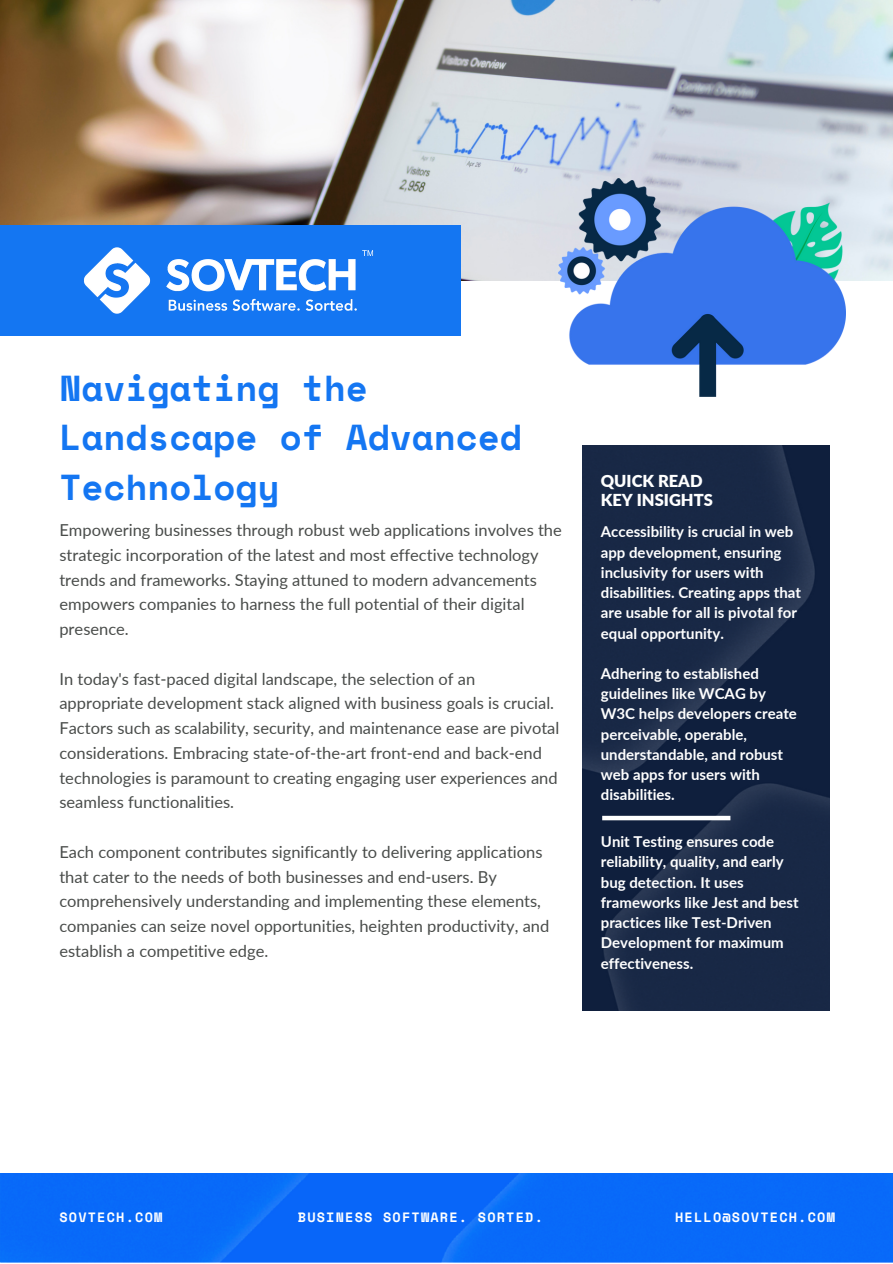
<style>
.page{position:relative;width:893px;height:1264px;background:#fff}
.page>*{position:absolute;margin:0;border:0;box-sizing:border-box;transform-origin:0 0}
.t1{font:700 36px/49.5px "Space Mono";color:#1476f2}
.t2{font:16.5px/24.8px "Lato";color:#494c4a}
.t3{font:900 16.5px "Lato";color:#fff}
.t4{font:700 15px/20.2px "Lato";color:#fff}
.t5{font:700 13.5px "Space Mono";letter-spacing:.09em;color:#fff}
</style>
<div class="page">
<img style="left:0;top:0;width:892px;height:280px">
<div style="left:0;top:225px;width:460px;height:110px;background:#1476f2"></div>
<img style="left:83px;top:247px;width:291px;height:67px">
<div style="left:0;top:1173px;width:892px;height:89px;background:#0869f9"></div>
<img style="left:558px;top:179px;width:287px;height:218px">
<img style="left:582px;top:445px;width:247px;height:565px">
<div style="left:602px;top:815px;width:128px;height:5px;background:#fff"></div>
<p class="t1" style="left:59px;top:362px;width:464px">Navigating the<br>Landscape of Advanced<br>Technology</p>
<p class="t2" style="left:59px;top:517px;width:504px">Empowering businesses through robust web applications involves the strategic incorporation of the latest and most effective technology trends and frameworks. Staying attuned to modern advancements empowers companies to harness the full potential of their digital presence.</p>
<p class="t2" style="left:59px;top:666px;width:501px">In today's fast-paced digital landscape, the selection of an appropriate development stack aligned with business goals is crucial.<br>Factors such as scalability, security, and maintenance ease are pivotal considerations. Embracing state-of-the-art front-end and back-end technologies is paramount to creating engaging user experiences and seamless functionalities.</p>
<p class="t2" style="left:59px;top:839px;width:491px">Each component contributes significantly to delivering applications that cater to the needs of both businesses and end-users. By comprehensively understanding and implementing these elements, companies can seize novel opportunities, heighten productivity, and establish a competitive edge.</p>
<p class="t3" style="left:600px;top:471px;width:103px">QUICK READ</p>
<p class="t3" style="left:600px;top:490px;width:113px">KEY INSIGHTS</p>
<p class="t4" style="left:600px;top:521px;width:202px">Accessibility is crucial in web app development, ensuring inclusivity for users with disabilities. Creating apps that are usable for all is pivotal for equal opportunity.</p>
<p class="t4" style="left:600px;top:663px;width:197px">Adhering to established guidelines like WCAG by<br>W3C helps developers create perceivable, operable, understandable, and robust web apps for users with disabilities.</p>
<p class="t4" style="left:600px;top:831px;width:199px">Unit Testing ensures code reliability, quality, and early bug detection. It uses frameworks like Jest and best practices like Test-Driven<br>Development for maximum effectiveness.</p>
<p class="t3" style="left:600px;top:473px;width:103px">QUICK READ</p>
<p class="t3" style="left:600px;top:492px;width:113px">KEY INSIGHTS</p>
<p class="t4" style="left:600px;top:823px;width:181px">Regular software maintenance is essential to</p>
<p class="t4" style="left:600px;top:884px;width:196px">and performance of software applications.</p>
<p class="t5" style="left:59px;top:1206px;width:104px">SOVTECH.COM</p>
<p class="t5" style="left:298px;top:1206px;width:246px">BUSINESS SOFTWARE. SORTED.</p>
<p class="t5" style="left:675px;top:1206px;width:161px">HELLO@SOVTECH.COM</p>
</div>
